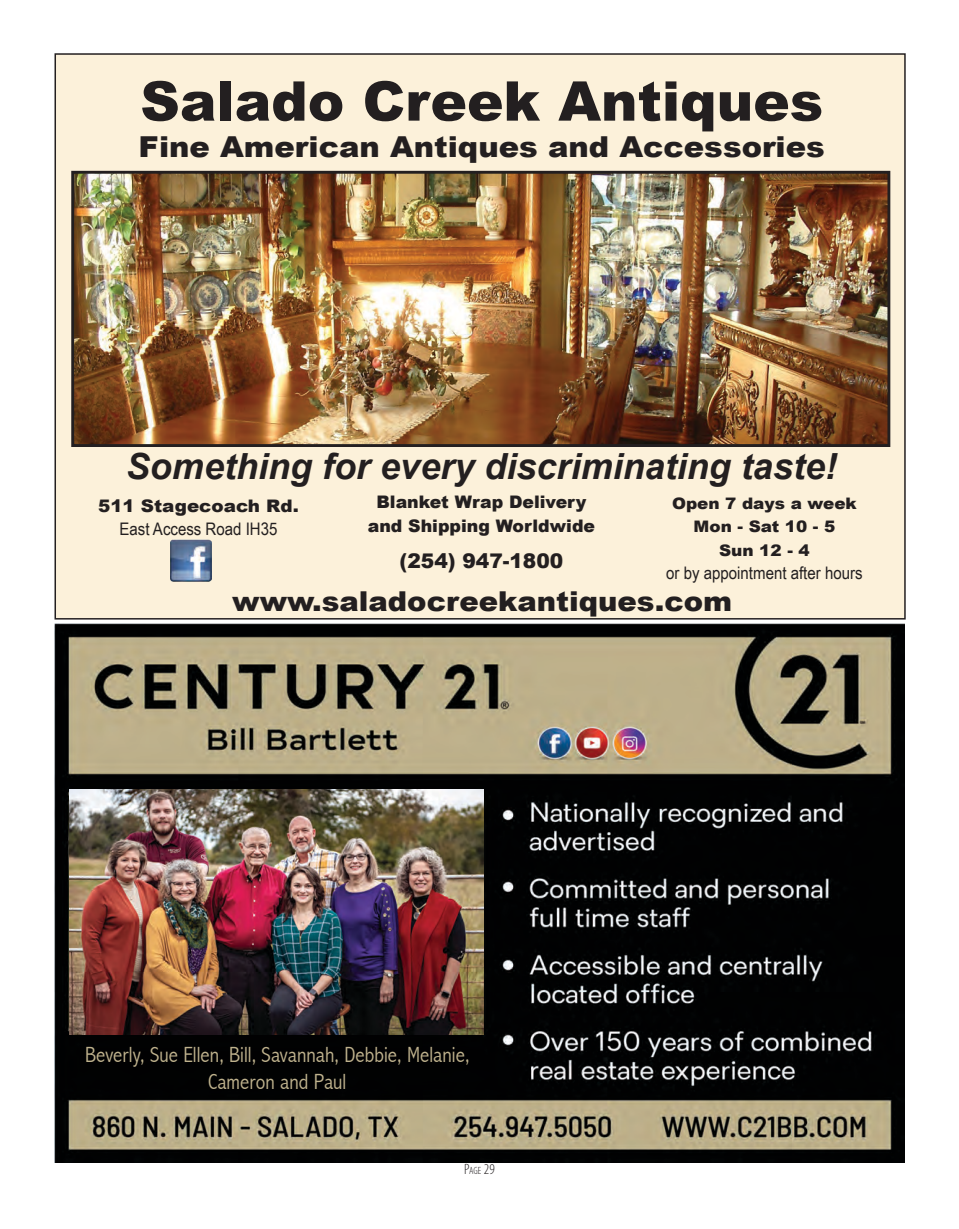
<style>
.page{position:relative;width:959px;height:1229px;background:#fff}
.page>*{position:absolute;margin:0;border:0;box-sizing:border-box;transform-origin:0 0}
.t1{font:900 54.75px "Arial";color:#231f20}
.t2{font:italic 700 36px "Arial";color:#231f20}
.t3{font:900 28.8px "Arial";color:#231f20;scale:1.06 1}
.t4{font:900 27.45px "Arial";color:#231f20;scale:1.06 1}
.t5{font:300 condensed 22.05px/26.4px "Abadi";letter-spacing:.005em;color:#bfb28d;text-align:center}
.t6{font:900 20.25px "Arial";color:#231f20}
.t7{font:17.25px/23.1px "Arial Narrow";color:#231f20;text-align:center;scale:1.06 1}
.t8{font:900 17.25px/24.5px "Arial";color:#231f20;text-align:center}
.t9{font:900 15.9px/23.1px "Arial";color:#231f20;text-align:center;scale:1.06 1}
.t10{font:300 condensed 15px "Myriad Pro";color:#231f20}
.s1{font-family:"Arial";font-weight:900}
.s2{font-size:10.5px}
</style>
<div class="page">
<div style="left:55px;top:54px;width:850px;height:564px;background:#fcf1da"></div>
<img style="left:75px;top:175px;width:811px;height:268px">
<div style="left:71px;top:171px;width:819px;height:276px;border:3px solid #231f20"></div>
<img style="left:170px;top:540px;width:41px;height:41px">
<img style="left:54px;top:623px;width:850px;height:539px">
<img style="left:69px;top:789px;width:414px;height:245px">
<p class="t1" style="left:140px;top:61px;width:684px">Salado Creek Antiques</p>
<p class="t3" style="left:139px;top:126px;width:649px">Fine American Antiques and Accessories</p>
<p class="t2" style="left:126px;top:443px;width:712px">Something for every discriminating taste!</p>
<p class="t7" style="left:98px;top:493px;width:191px"><span class="s1">511 Stagecoach Rd.<br></span>East Access Road IH35</p>
<p class="t8" style="left:368px;top:489px;width:229px">Blanket Wrap Delivery and Shipping Worldwide</p>
<p class="t6" style="left:399px;top:546px;width:165px">(254) 947-1800</p>
<p class="t9" style="left:672px;top:491px;width:176px">Open 7 days a week<br>Mon - Sat 10 - 5<br>Sun 12 - 4</p>
<p class="t7" style="left:666px;top:560px;width:187px">or by appointment after hours</p>
<p class="t4" style="left:232px;top:581px;width:473px">www.saladocreekantiques.com</p>
<p class="t5" style="left:85px;top:1041px;width:386px">Beverly, Sue Ellen, Bill, Savannah, Debbie, Melanie,<br>Cameron and Paul</p>
<p class="t10" style="left:464px;top:1159px;width:32px">P<span class="s2">age</span> 29</p>
</div>
